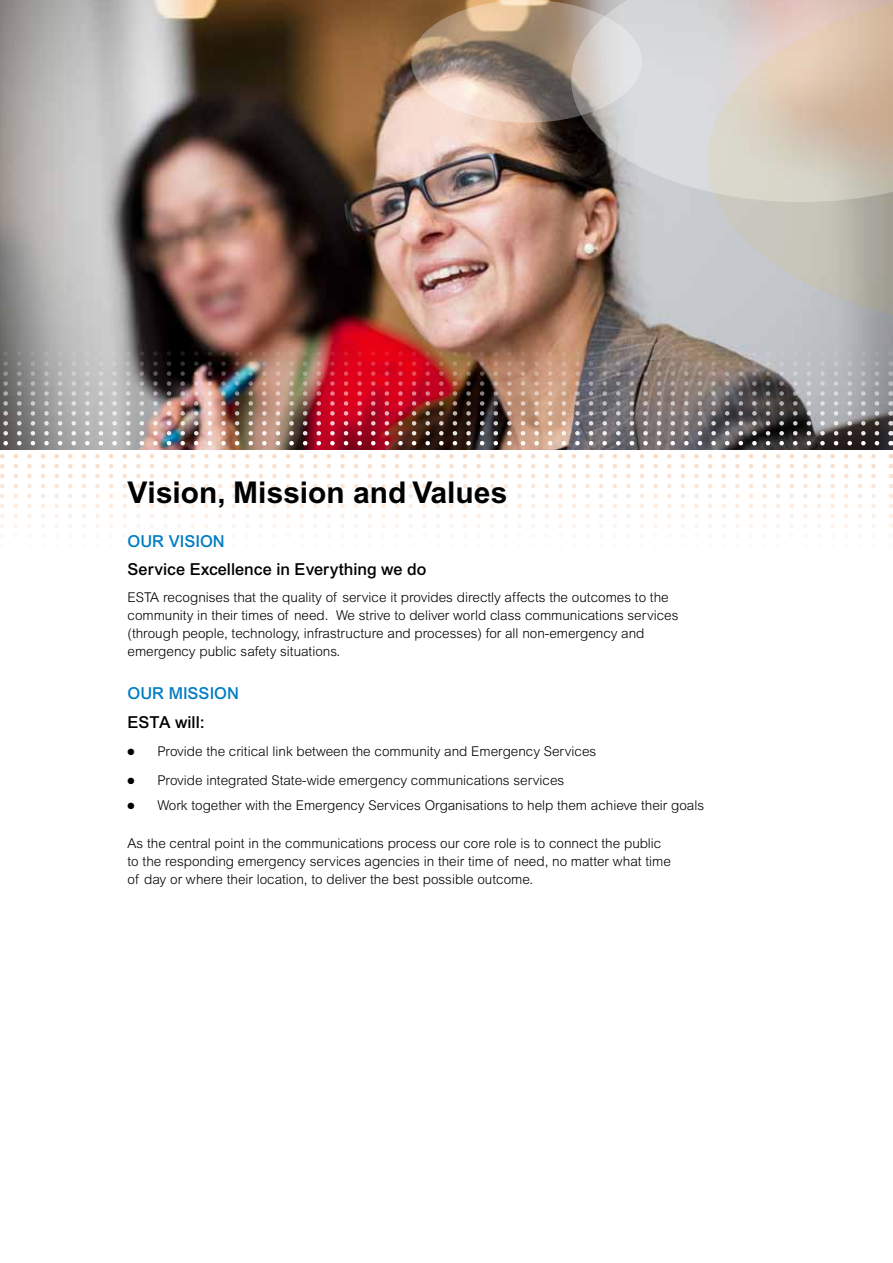
<style>
.page{position:relative;width:893px;height:1263px;background:#fff}
.page>*{position:absolute;margin:0;border:0;box-sizing:border-box;transform-origin:0 0}
.t1{font:700 30px "Arial";color:#000}
.t2{font:500 16.5px "Arial";color:#000}
.t3{font:500 16.5px "Arial";color:#007dc3}
.t4{font:300 13.5px/18px "Arial";color:#000}
</style>
<div class="page">
<img style="left:0;top:0;width:893px;height:449px">
<svg style="left:571px;top:0;width:136px;height:202px;fill:#d6d8db"></svg>
<svg style="left:411px;top:0;width:231px;height:123px"></svg>
<svg style="left:707px;top:0;width:186px;height:332px"></svg>
<svg style="left:0;top:514px;width:876px;height:23px"></svg>
<svg style="left:891px;top:514px;width:1px;height:24px"></svg>
<svg style="left:0;top:504px;width:876px;height:4px"></svg>
<svg style="left:0;top:494px;width:876px;height:4px"></svg>
<svg style="left:0;top:484px;width:876px;height:4px"></svg>
<svg style="left:0;top:474px;width:876px;height:4px"></svg>
<svg style="left:0;top:464px;width:876px;height:4px"></svg>
<svg style="left:0;top:454px;width:876px;height:4px"></svg>
<svg style="left:890px;top:351px;width:1px;height:84px"></svg>
<img style="left:0;top:351px;width:877px;height:84px">
<img style="left:0;top:441px;width:877px;height:4px">
<h1 class="t1" style="left:128px;top:475px;width:381px">Vision, Mission and Values</h1>
<p class="t3" style="left:128px;top:531px;width:99px">Our Vision</p>
<p class="t2" style="left:128px;top:560px;width:300px">Service Excellence in Everything we do</p>
<p class="t4" style="left:128px;top:589px;width:552px">ESTA recognises that the quality of service it provides directly affects the outcomes to the community in their times of need. We strive to deliver world class communications services (through people, technology, infrastructure and processes) for all non-emergency and emergency public safety situations.</p>
<p class="t3" style="left:128px;top:683px;width:113px">Our Mission</p>
<p class="t2" style="left:128px;top:712px;width:79px">ESTA will:</p>
<p class="t4" style="left:128px;top:742px;width:470px">● Provide the critical link between the community and Emergency Services</p>
<p class="t4" style="left:128px;top:771px;width:438px">● Provide integrated State-wide emergency communications services</p>
<p class="t4" style="left:128px;top:796px;width:578px">● Work together with the Emergency Services Organisations to help them achieve their goals</p>
<p class="t4" style="left:128px;top:834px;width:545px">As the central point in the communications process our core role is to connect the public to the responding emergency services agencies in their time of need, no matter what time of day or where their location, to deliver the best possible outcome.</p>
</div>
